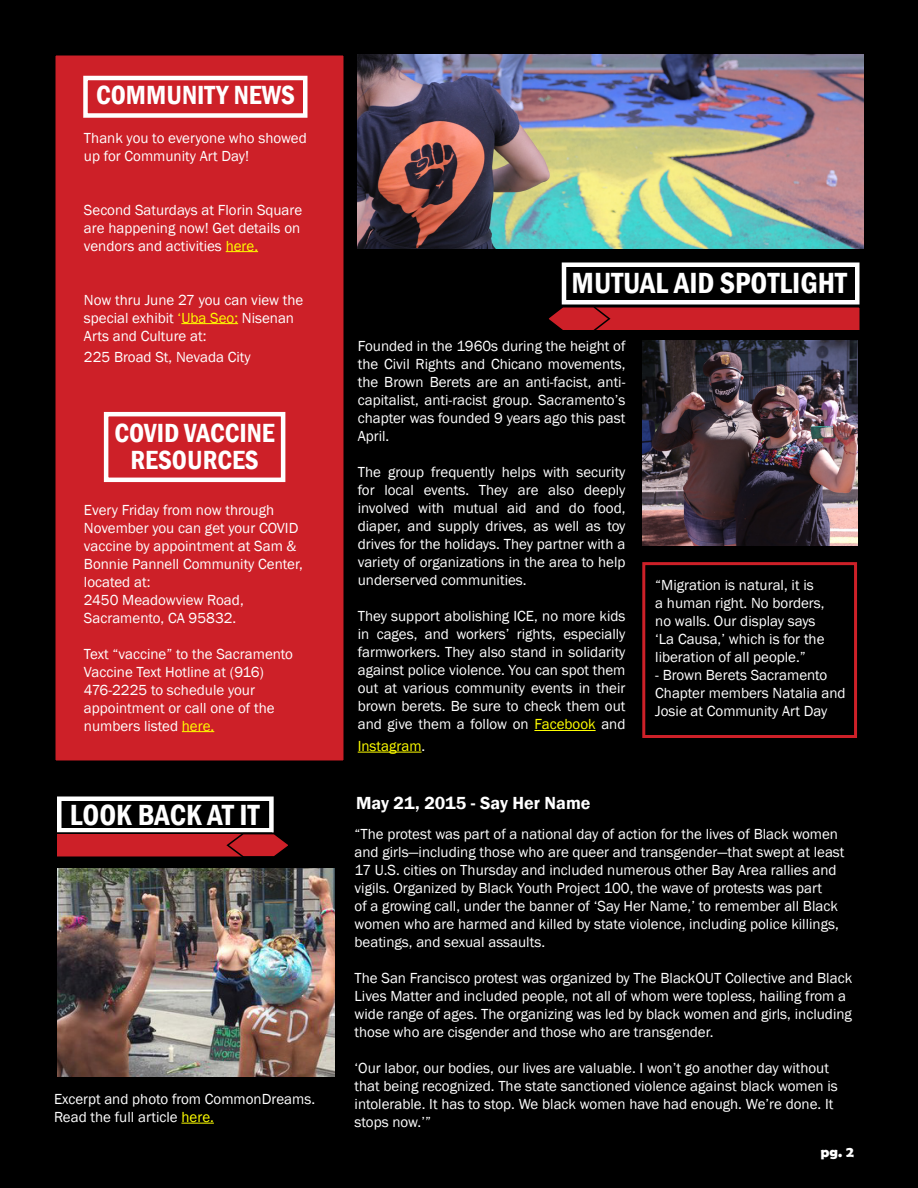
<style>
.page{position:relative;width:918px;height:1188px;background:#fff}
.page>*{position:absolute;margin:0;border:0;box-sizing:border-box;transform-origin:0 0}
.t1{font:600 condensed 30px "Franklin Gothic";color:#fff}
.t2{font:600 condensed 27px "Franklin Gothic";color:#fff}
.t3{font:600 18px "Franklin Gothic";color:#fff}
.t4{font:15px/18px "Franklin Gothic";color:#fff}
.t5{font:15px "Franklin Gothic";color:#ff0}
.t6{font:700 15px "Berlin Sans FB Demi";color:#fff}
.s1{color:#ff0}
.s2{color:#fff}
</style>
<div class="page">
<div style="left:1px;top:1px;width:916px;height:1186px;background:#000"></div>
<div style="left:55px;top:55px;width:289px;height:706px;background:#cd2028"></div>
<div style="left:54px;top:54px;width:291px;height:708px;border:2px solid #000"></div>
<div style="left:577px;top:307px;width:283px;height:24px;background:#cd2028"></div>
<div style="left:576px;top:306px;width:285px;height:26px;border:2px solid #000"></div>
<div style="left:562px;top:262px;width:298px;height:42px;border:4px solid #fff"></div>
<svg style="left:548px;top:306px;width:64px;height:26px"></svg>
<div style="left:83px;top:76px;width:225px;height:42px;border:4px solid #fff"></div>
<hr style="left:534px;top:730px;width:62px;height:1px;background:#ff0">
<hr style="left:358px;top:752px;width:64px;height:1px;background:#ff0">
<div style="left:57px;top:796px;width:217px;height:36px;border:4px solid #fff"></div>
<div style="left:56px;top:833px;width:215px;height:24px;background:#cd2028"></div>
<div style="left:56px;top:832px;width:216px;height:26px;border:2px solid #000"></div>
<svg style="left:225px;top:832px;width:63px;height:26px"></svg>
<div style="left:104px;top:412px;width:181px;height:70px;border:4px solid #fff"></div>
<hr style="left:182px;top:731px;width:32px;height:1px;background:#ff0">
<img style="left:358px;top:54px;width:505px;height:195px">
<img style="left:642px;top:341px;width:215px;height:205px">
<hr style="left:226px;top:251px;width:32px;height:1px;background:#ff0">
<hr style="left:181px;top:323px;width:57px;height:1px;background:#ff0">
<div style="left:642px;top:562px;width:215px;height:176px;border:3px solid #cd2028"></div>
<img style="left:57px;top:868px;width:277px;height:209px">
<hr style="left:181px;top:1123px;width:33px;height:1px;background:#ff0">
<p class="t2" style="left:96px;top:77px;width:200px">COMMUNITY NEWS</p>
<p class="t4" style="left:84px;top:129px;width:224px">Thank you to everyone who showed up for Community Art Day!</p>
<p class="t4" style="left:84px;top:201px;width:220px">Second Saturdays at Florin Square are happening now! Get details on vendors and activities <span class="s1">here.</span></p>
<p class="t4" style="left:84px;top:291px;width:221px">Now thru June 27 you can view the special exhibit <span class="s1">‘Uba Seo:</span> Nisenan<br>Arts and Culture at:</p>
<p class="t4" style="left:84px;top:348px;width:168px">225 Broad St, Nevada City</p>
<p class="t2" style="left:114px;top:415px;width:162px">COVID VACCINE</p>
<p class="t2" style="left:131px;top:442px;width:130px">RESOURCES</p>
<p class="t4" style="left:84px;top:501px;width:220px">Every Friday from now through<br>November you can get your COVID vaccine by appointment at Sam &amp;<br>Bonnie Pannell Community Center, located at:<br>2450 Meadowview Road,<br>Sacramento, CA 95832.</p>
<p class="t4" style="left:84px;top:645px;width:211px">Text “vaccine” to the Sacramento<br>Vaccine Text Hotline at (916)<br>476-2225 to schedule your appointment or call one of the numbers listed <span class="s1">here.</span></p>
<p class="t1" style="left:70px;top:795px;width:191px">LOOK BACK AT IT</p>
<p class="t4" style="left:54px;top:1090px;width:263px">Excerpt and photo from CommonDreams.<br>Read the full article <span class="s1">here.</span></p>
<p class="t1" style="left:572px;top:263px;width:277px">MUTUAL AID SPOTLIGHT</p>
<p class="t4" style="left:358px;top:338px;width:269px;text-align:justify">Founded in the 1960s during the height of the Civil Rights and Chicano movements, the Brown Berets are an anti-facist, anti&shy;capitalist, anti-racist group. Sacramento’s chapter was founded 9 years ago this past April.</p>
<p class="t4" style="left:358px;top:464px;width:269px;text-align:justify">The group frequently helps with security for local events. They are also deeply involved with mutual aid and do food, diaper, and supply drives, as well as toy drives for the holidays. They partner with a variety of organizations in the area to help underserved communities.</p>
<p class="t4" style="left:358px;top:608px;width:269px;text-align:justify">They support abolishing ICE, no more kids in cages, and workers’ rights, especially farmworkers. They also stand in solidarity against police violence. You can spot them out at various community events in their brown berets. Be sure to check them out and give them a follow on <span class="s1">Facebook</span> and</p>
<p class="t5" style="left:358px;top:737px;width:69px">Instagram<span class="s2">.</span></p>
<p class="t3" style="left:356px;top:792px;width:236px">May 21, 2015 - Say Her Name</p>
<p class="t4" style="left:655px;top:576px;width:171px">“Migration is natural, it is a human right. No borders, no walls. Our display says ‘La Causa,’ which is for the liberation of all people.”</p>
<p class="t4" style="left:655px;top:666px;width:192px">- Brown Berets Sacramento<br>Chapter members Natalia and<br>Josie at Community Art Day</p>
<p class="t4" style="left:355px;top:825px;width:491px">“The protest was part of a national day of action for the lives of Black women and girls—including those who are queer and transgender—that swept at least 17 U.S. cities on Thursday and included numerous other Bay Area rallies and vigils. Organized by Black Youth Project 100, the wave of protests was part<br>of a growing call, under the banner of ‘Say Her Name,’ to remember all Black women who are harmed and killed by state violence, including police killings, beatings, and sexual assaults.</p>
<p class="t4" style="left:355px;top:969px;width:499px">The San Francisco protest was organized by The BlackOUT Collective and Black Lives Matter and included people, not all of whom were topless, hailing from a wide range of ages. The organizing was led by black women and girls, including those who are cisgender and those who are transgender.</p>
<p class="t4" style="left:355px;top:1059px;width:485px">‘Our labor, our bodies, our lives are valuable. I won’t go another day without that being recognized. The state sanctioned violence against black women is intolerable. It has to stop. We black women have had enough. We’re done. It stops now.’”</p>
<p class="t6" style="left:820px;top:1143px;width:35px">pg. 2</p>
</div>
